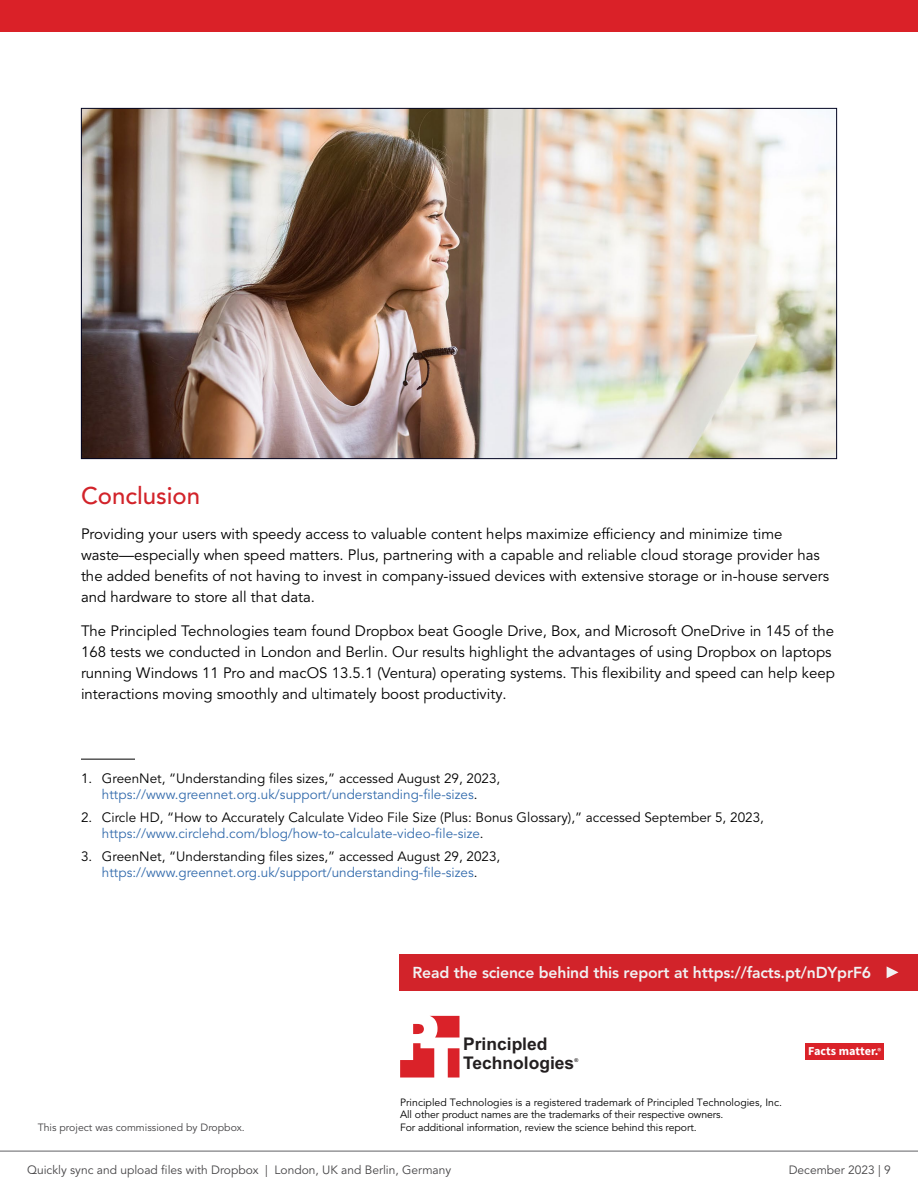
<style>
.page{position:relative;width:918px;height:1188px;background:#fff}
.page>*{position:absolute;margin:0;border:0;box-sizing:border-box;transform-origin:0 0}
.t1{font:500 24px "Avenir LT Pro";color:#d2232a}
.t2{font:700 17.4px/18.6px "Arial";color:#231f20}
.t3{font:800 15.75px "Avenir LT Pro";letter-spacing:-.01em;color:#f1f1f2}
.t4{font:15px/21px "Avenir LT Pro";color:#000}
.t5{font:13.5px/16.2px "Avenir LT Pro";color:#000;text-align:center}
.t6{font:700 12.15px "Source Sans Pro";color:#fff}
.t7{font:12px "Avenir LT Pro";color:#464547}
.t8{font:10.5px/12.6px "Avenir LT Pro";letter-spacing:-.01em;color:#000}
.t9{font:10.5px "Avenir LT Pro";color:#414042}
.t10{font:700 5.25px "Arial";color:#231f20}
.s1{color:#346cad}
.s2{font-weight:600;font-size:8.55px}
</style>
<div class="page">
<hr style="left:81px;top:759px;width:54px;height:1px;background:#000">
<img style="left:83px;top:110px;width:752px;height:347px">
<svg style="left:400px;top:1016px;width:59px;height:62px"></svg>
<div style="left:805px;top:1043px;width:78px;height:17px;background:#da2229"></div>
<div style="left:399px;top:954px;width:519px;height:37px;background:#d2232a"></div>
<svg style="left:887px;top:966px;width:11px;height:12px"></svg>
<hr style="left:0;top:1151px;width:918px;height:1px;background:#616264">
<div style="left:0;top:0;width:918px;height:32px;background:#da2128"></div>
<h1 class="t1" style="left:81px;top:482px;width:121px">Conclusion</h1>
<p class="t4" style="left:81px;top:523px;width:750px">Providing your users with speedy access to valuable content helps maximize efficiency and minimize time waste—especially when speed matters. Plus, partnering with a capable and reliable cloud storage provider has the added benefits of not having to invest in company-issued devices with extensive storage or in-house servers and hardware to store all that data.</p>
<p class="t4" style="left:81px;top:621px;width:755px">The Principled Technologies team found Dropbox beat Google Drive, Box, and Microsoft OneDrive in 145 of the 168 tests we conducted in London and Berlin. Our results highlight the advantages of using Dropbox on laptops running Windows 11 Pro and macOS 13.5.1 (Ventura) operating systems. This flexibility and speed can help keep interactions moving smoothly and ultimately boost productivity.</p>
<p class="t5" style="left:81px;top:770px;width:421px">1. GreenNet, “Understanding files sizes,” accessed August 29, 2023, <span class="s1">https://www.greennet.org.uk/support/understanding-file-sizes</span>.</p>
<p class="t5" style="left:102px;top:809px;width:663px;text-align:left;text-indent:-21px">2. Circle HD, “How to Accurately Calculate Video File Size (Plus: Bonus Glossary),” accessed September 5, 2023, <span class="s1">https://www.circlehd.com/blog/how-to-calculate-video-file-size</span>.</p>
<p class="t5" style="left:81px;top:849px;width:421px">3. GreenNet, “Understanding files sizes,” accessed August 29, 2023, <span class="s1">https://www.greennet.org.uk/support/understanding-file-sizes</span>.</p>
<p class="t3" style="left:413px;top:964px;width:460px">Read the science behind this report at https://facts.pt/nDYprF6</p>
<p class="t9" style="left:38px;top:1121px;width:209px">This project was commissioned by Dropbox.</p>
<p class="t2" style="left:463px;top:1036px;width:113px">Principled<br>Technologies</p>
<p class="t10" style="left:574px;top:1057px;width:5px">®</p>
<p class="t8" style="left:400px;top:1096px;width:383px">Principled Technologies is a registered trademark of Principled Technologies, Inc.<br>All other product names are the trademarks of their respective owners.<br>For additional information, review the science behind this report.</p>
<p class="t6" style="left:808px;top:1043px;width:74px">Facts matter.<span class="s2">®</span></p>
<p class="t7" style="left:27px;top:1163px;width:426px">Quickly sync and upload files with Dropbox | London, UK and Berlin, Germany</p>
<p class="t7" style="left:789px;top:1163px;width:104px">December 2023 | 9</p>
</div>
